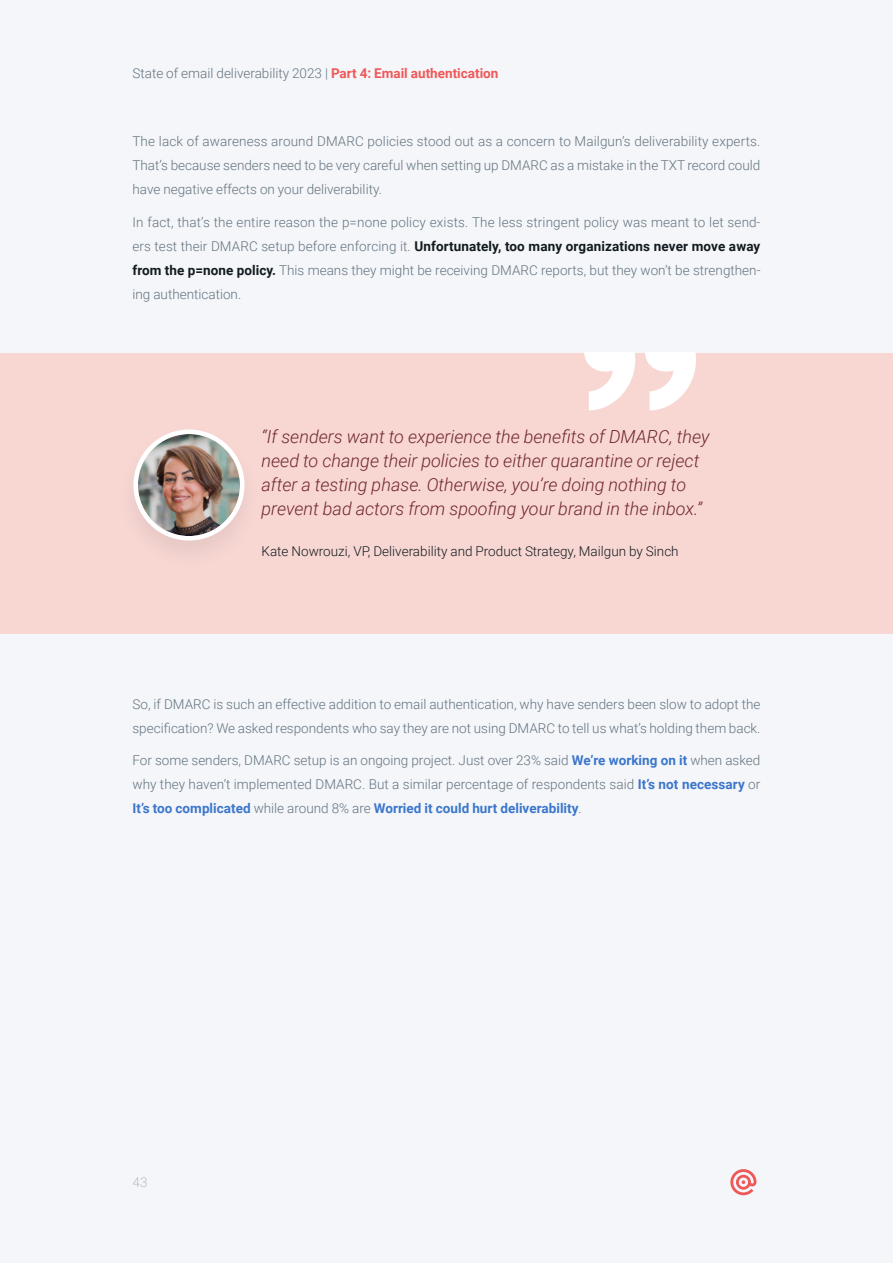
<style>
.page{position:relative;width:893px;height:1263px;background:#f5f6fa}
.page>*{position:absolute;margin:0;border:0;box-sizing:border-box;transform-origin:0 0}
.t1{font:italic 300 18px/24px "Roboto";color:#71282d}
.t2{font:300 13.5px/24px "Roboto";color:#63737e;text-align:justify}
.t3{font:300 13.5px "Roboto";color:#131b20}
.t4{font:300 13.5px "Roboto";color:#b3bdc4}
.s1{font-weight:700;color:#ef5858}
.s2{font-weight:700;color:#131b20}
.s3{font-weight:700;color:#3b76cb}
</style>
<div class="page">
<svg style="left:730px;top:1169px;width:26px;height:26px"></svg>
<div style="left:0;top:353px;width:893px;height:281px;background:#f8d7d3"></div>
<svg style="left:584px;top:353px;width:112px;height:57px"></svg>
<div style="left:115px;top:424px;width:148px;height:148px;background:#131b20;opacity:.08"></div>
<img style="left:138px;top:434px;width:102px;height:102px;border-radius:51px">
<div style="left:133px;top:429px;width:111px;height:111px;border:4px solid #fff;border-radius:50%"></div>
<p class="t2" style="left:132px;top:61px;width:367px">State of email deliverability 2023 | <span class="s1">Part 4: Email authentication</span></p>
<p class="t2" style="left:132px;top:129px;width:629px">The lack of awareness around DMARC policies stood out as a concern to Mailgun’s deliverability experts.<br>That’s because senders need to be very careful when setting up DMARC as a mistake in the TXT record could have negative effects on your deliverability.</p>
<p class="t2" style="left:132px;top:209px;width:630px">In fact, that’s the entire reason the p=none policy exists. The less stringent policy was meant to let send&shy;ers test their DMARC setup before enforcing it. <span class="s2">Unfortunately, too many organizations never move away from the p=none policy.</span> This means they might be receiving DMARC reports, but they won’t be strengthen&shy;ing authentication.</p>
<h1 class="t1" style="left:261px;top:424px;width:450px">“If senders want to experience the benefits of DMARC, they need to change their policies to either quarantine or reject after a testing phase. Otherwise, you’re doing nothing to prevent bad actors from spoofing your brand in the inbox.”</h1>
<p class="t3" style="left:261px;top:542px;width:419px">Kate Nowrouzi, VP, Deliverability and Product Strategy, Mailgun by Sinch</p>
<p class="t2" style="left:132px;top:691px;width:629px">So, if DMARC is such an effective addition to email authentication, why have senders been slow to adopt the specification? We asked respondents who say they are not using DMARC to tell us what’s holding them back.</p>
<p class="t2" style="left:132px;top:748px;width:629px">For some senders, DMARC setup is an ongoing project. Just over 23% said <span class="s3">We’re working on it</span> when asked why they haven’t implemented DMARC. But a similar percentage of respondents said <span class="s3">It’s not necessary</span> or <span class="s3">It’s too complicated</span> while around 8% are <span class="s3">Worried it could hurt deliverability</span>.</p>
<p class="t4" style="left:133px;top:1173px;width:16px">43</p>
</div>
